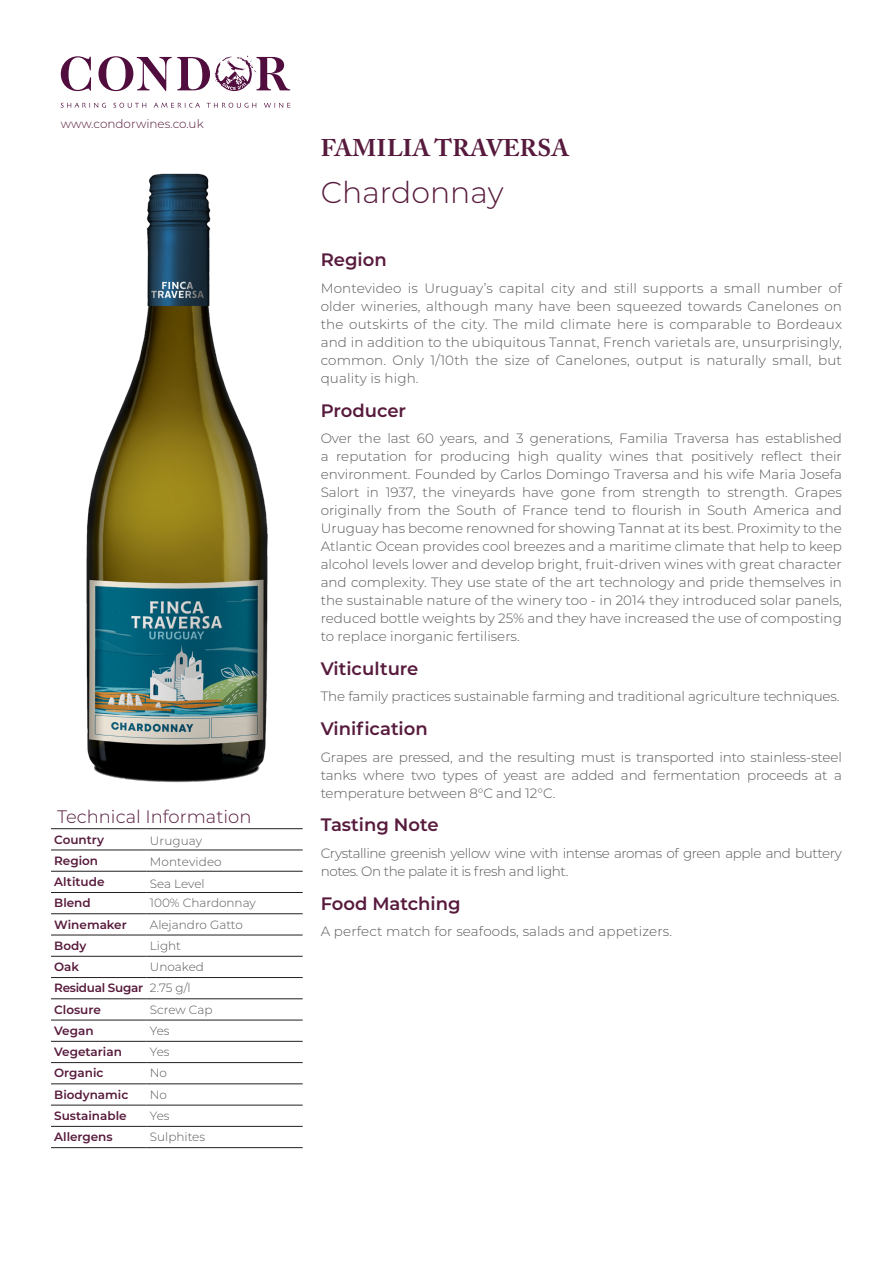
<style>
.page{position:relative;width:893px;height:1263px;background:#fff}
.page>*{position:absolute;margin:0;border:0;box-sizing:border-box;transform-origin:0 0}
.t1{font:300 30px "Montserrat";color:#571a3c}
.t2{font:700 24px "Adobe Caslon Pro";letter-spacing:.015em;color:#571a3c}
.t3{font:600 18px "Montserrat";color:#571a3c}
.t4{font:300 18px "Montserrat";color:#571a3c}
.t5{font:300 13.5px/18px "Montserrat";letter-spacing:-.01em;color:#57585a;text-align:justify}
.t6{font:300 13.5px/18px "Montserrat";letter-spacing:-.03em;color:#57585a}
.t7{font:300 13.5px "Montserrat";letter-spacing:.01em;color:#57585a}
.t8{font:300 12px "Montserrat";color:#57585a}
.t9{font:600 12px "Montserrat";color:#571a3c}
.t10{font:300 12px "Montserrat";color:#571a3c}
.t11{font:600 12px "Montserrat";letter-spacing:-.025em;color:#571a3c}
</style>
<div class="page">
<svg style="left:61px;top:56px;width:30px;height:35px"></svg>
<svg style="left:98px;top:55px;width:192px;height:36px"></svg>
<svg style="left:61px;top:103px;width:45px;height:5px"></svg>
<svg style="left:113px;top:103px;width:33px;height:5px"></svg>
<svg style="left:154px;top:103px;width:46px;height:5px"></svg>
<svg style="left:207px;top:103px;width:49px;height:5px"></svg>
<svg style="left:264px;top:103px;width:26px;height:5px"></svg>
<img style="left:86px;top:173px;width:182px;height:610px">
<hr style="left:51px;top:828px;width:96px;height:1px;background:#231f20">
<hr style="left:147px;top:828px;width:156px;height:1px;background:#231f20">
<hr style="left:51px;top:850px;width:96px;height:1px;background:#231f20">
<hr style="left:147px;top:850px;width:156px;height:1px;background:#231f20">
<hr style="left:51px;top:871px;width:96px;height:1px;background:#231f20">
<hr style="left:147px;top:871px;width:156px;height:1px;background:#231f20">
<hr style="left:51px;top:892px;width:96px;height:1px;background:#231f20">
<hr style="left:147px;top:892px;width:156px;height:1px;background:#231f20">
<hr style="left:51px;top:913px;width:96px;height:1px;background:#231f20">
<hr style="left:147px;top:913px;width:156px;height:1px;background:#231f20">
<hr style="left:51px;top:935px;width:96px;height:1px;background:#231f20">
<hr style="left:147px;top:935px;width:156px;height:1px;background:#231f20">
<hr style="left:51px;top:956px;width:96px;height:1px;background:#231f20">
<hr style="left:147px;top:956px;width:156px;height:1px;background:#231f20">
<hr style="left:51px;top:977px;width:96px;height:1px;background:#231f20">
<hr style="left:147px;top:977px;width:156px;height:1px;background:#231f20">
<hr style="left:51px;top:998px;width:96px;height:1px;background:#231f20">
<hr style="left:147px;top:998px;width:156px;height:1px;background:#231f20">
<hr style="left:51px;top:1020px;width:96px;height:1px;background:#231f20">
<hr style="left:147px;top:1020px;width:156px;height:1px;background:#231f20">
<hr style="left:51px;top:1041px;width:96px;height:1px;background:#231f20">
<hr style="left:147px;top:1041px;width:156px;height:1px;background:#231f20">
<hr style="left:51px;top:1062px;width:96px;height:1px;background:#231f20">
<hr style="left:147px;top:1062px;width:156px;height:1px;background:#231f20">
<hr style="left:51px;top:1083px;width:96px;height:1px;background:#231f20">
<hr style="left:147px;top:1083px;width:156px;height:1px;background:#231f20">
<hr style="left:51px;top:1105px;width:96px;height:1px;background:#231f20">
<hr style="left:147px;top:1105px;width:156px;height:1px;background:#231f20">
<hr style="left:51px;top:1126px;width:96px;height:1px;background:#231f20">
<hr style="left:147px;top:1126px;width:156px;height:1px;background:#231f20">
<hr style="left:51px;top:1147px;width:96px;height:1px;background:#231f20">
<hr style="left:147px;top:1147px;width:156px;height:1px;background:#231f20">
<p class="t10" style="left:61px;top:115px;width:145px">www.condorwines.co.uk</p>
<p class="t4" style="left:57px;top:804px;width:196px">Technical Information</p>
<p class="t9" style="left:54px;top:831px;width:51px">Country</p>
<p class="t8" style="left:150px;top:833px;width:54px">Uruguay</p>
<p class="t9" style="left:54px;top:852px;width:45px">Region</p>
<p class="t8" style="left:150px;top:854px;width:73px">Montevideo</p>
<p class="t9" style="left:54px;top:873px;width:52px">Altitude</p>
<p class="t8" style="left:150px;top:875px;width:56px">Sea Level</p>
<p class="t9" style="left:54px;top:894px;width:38px">Blend</p>
<p class="t8" style="left:150px;top:895px;width:108px">100% Chardonnay</p>
<p class="t9" style="left:54px;top:916px;width:74px">Winemaker</p>
<p class="t8" style="left:150px;top:916px;width:95px">Alejandro Gatto</p>
<p class="t9" style="left:54px;top:937px;width:34px">Body</p>
<p class="t8" style="left:150px;top:937px;width:33px">Light</p>
<p class="t9" style="left:54px;top:958px;width:27px">Oak</p>
<p class="t8" style="left:150px;top:959px;width:56px">Unoaked</p>
<p class="t11" style="left:54px;top:979px;width:90px">Residual Sugar</p>
<p class="t8" style="left:150px;top:980px;width:42px">2.75 g/l</p>
<p class="t9" style="left:54px;top:1001px;width:48px">Closure</p>
<p class="t8" style="left:150px;top:1001px;width:64px">Screw Cap</p>
<p class="t9" style="left:54px;top:1022px;width:41px">Vegan</p>
<p class="t8" style="left:150px;top:1022px;width:21px">Yes</p>
<p class="t9" style="left:54px;top:1043px;width:69px">Vegetarian</p>
<p class="t8" style="left:150px;top:1044px;width:21px">Yes</p>
<p class="t9" style="left:54px;top:1064px;width:51px">Organic</p>
<p class="t8" style="left:150px;top:1065px;width:19px">No</p>
<p class="t9" style="left:54px;top:1086px;width:76px">Biodynamic</p>
<p class="t8" style="left:150px;top:1086px;width:19px">No</p>
<p class="t9" style="left:54px;top:1107px;width:74px">Sustainable</p>
<p class="t8" style="left:150px;top:1107px;width:21px">Yes</p>
<p class="t9" style="left:54px;top:1128px;width:60px">Allergens</p>
<p class="t8" style="left:150px;top:1129px;width:57px">Sulphites</p>
<p class="t2" style="left:321px;top:134px;width:250px">FAMILIA TRAVERSA</p>
<p class="t1" style="left:321px;top:171px;width:184px">Chardonnay</p>
<p class="t3" style="left:321px;top:247px;width:67px">Region</p>
<p class="t5" style="left:321px;top:279px;width:523px">Montevideo is Uruguay’s capital city and still supports a small number of older wineries, although many have been squeezed towards Canelones on the outskirts of the city. The mild climate here is comparable to Bordeaux and in addition to the ubiquitous Tannat, French varietals are, unsurprisingly, common. Only 1/10th the size of Canelones, output is naturally small, but quality is high.</p>
<p class="t3" style="left:321px;top:397px;width:87px">Producer</p>
<p class="t5" style="left:321px;top:429px;width:523px">Over the last 60 years, and 3 generations, Familia Traversa has established a reputation for producing high quality wines that positively reflect their environment. Founded by Carlos Domingo Traversa and his wife Maria Josefa Salort in 1937, the vineyards have gone from strength to strength. Grapes originally from the South of France tend to flourish in South America and Uruguay has become renowned for showing Tannat at its best. Proximity to the Atlantic Ocean provides cool breezes and a maritime climate that help to keep alcohol levels lower and develop bright, fruit-driven wines with great character and complexity. They use state of the art technology and pride themselves in the sustainable nature of the winery too - in 2014 they introduced solar panels, reduced bottle weights by 25% and they have increased the use of composting to replace inorganic fertilisers.</p>
<p class="t3" style="left:321px;top:656px;width:99px">Viticulture</p>
<p class="t5" style="left:321px;top:687px;width:520px">The family practices sustainable farming and traditional agriculture techniques.</p>
<p class="t3" style="left:321px;top:716px;width:109px">Vinification</p>
<p class="t5" style="left:321px;top:747px;width:523px">Grapes are pressed, and the resulting must is transported into stainless-steel tanks where two types of yeast are added and fermentation proceeds at a temperature between 8°C and 12°C.</p>
<p class="t3" style="left:321px;top:812px;width:119px">Tasting Note</p>
<p class="t6" style="left:321px;top:843px;width:523px">Crystalline greenish yellow wine with intense aromas of green apple and buttery notes. On the palate it is fresh and light.</p>
<p class="t3" style="left:321px;top:890px;width:141px">Food Matching</p>
<p class="t7" style="left:321px;top:922px;width:353px">A perfect match for seafoods, salads and appetizers.</p>
</div>
